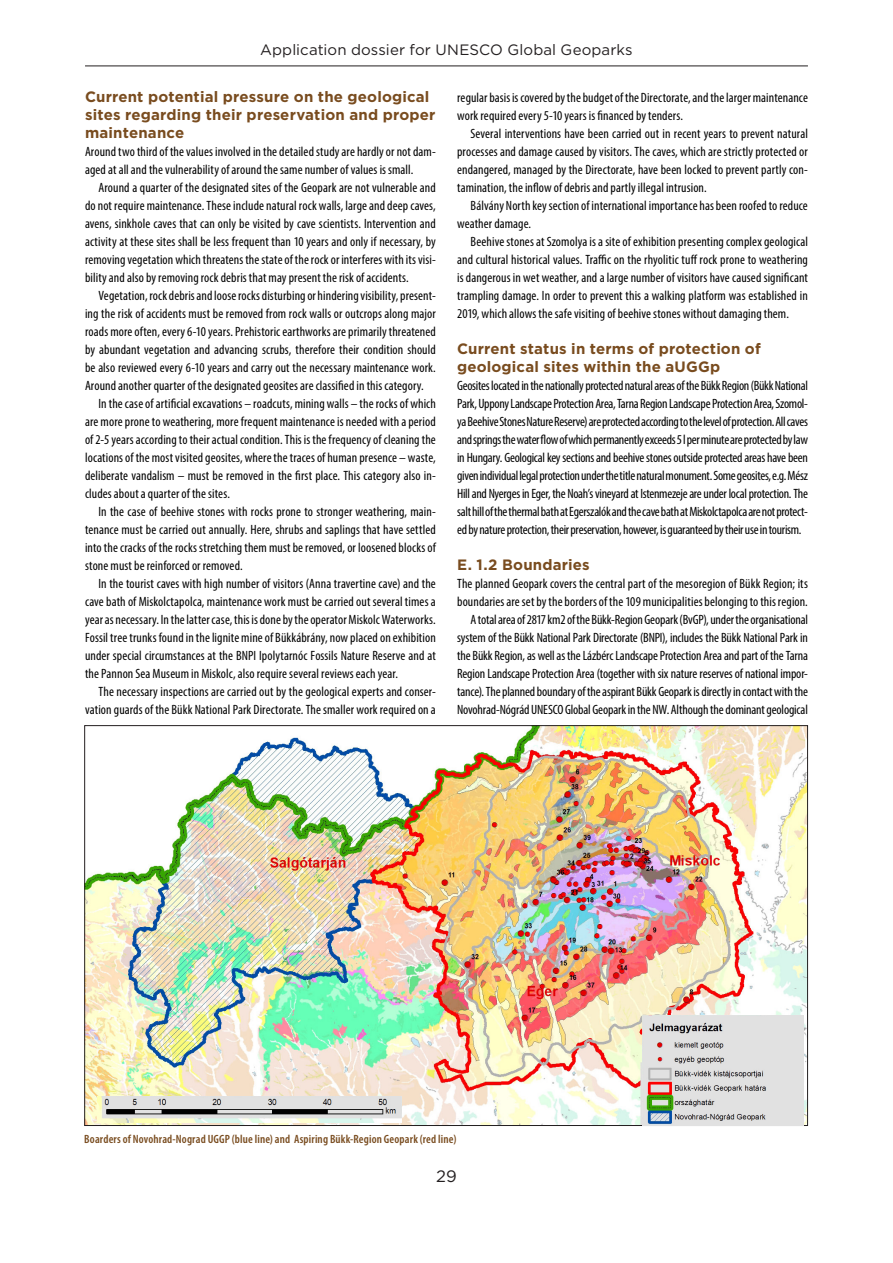
<style>
.page{position:relative;width:893px;height:1263px;background:#fff}
.page>*{position:absolute;margin:0;border:0;box-sizing:border-box;transform-origin:0 0}
.t1{font:16.5px "Gotham";color:#231f20}
.Alcím3{font:700 15px/18px "Gotham";letter-spacing:.01em;color:#794c1f}
.t2{font:15px "Gotham";letter-spacing:.005em;color:#231f20}
.Szöveg_bekezdéssel{font:condensed 13.5px/18px "Myriad Pro";letter-spacing:.005em;color:#000;text-align:justify}
.Szöveg_bekezdés_nélk{font:condensed 13.5px/18px "Myriad Pro";letter-spacing:.005em;color:#000}
.kepfelirat_8{font:600 condensed 12px "Myriad Pro";letter-spacing:.015em;color:#794c1f}
</style>
<div class="page">
<hr style="left:85px;top:66px;width:723px;height:1px;background:#231f20">
<img style="left:86px;top:727px;width:720px;height:397px">
<img style="left:98px;top:1096px;width:304px;height:26px">
<img style="left:642px;top:1015px;width:125px;height:111px">
<div style="left:767px;top:1015px;width:37px;height:111px;background:#e1e1e1"></div>
<p class="t2" style="left:260px;top:40px;width:374px">Application dossier for UNESCO Global Geoparks</p>
<p class="Alcím3" style="left:85px;top:87px;width:352px">Current potential pressure on the geological sites regarding their preservation and proper maintenance</p>
<p class="Szöveg_bekezdés_nélk" style="left:85px;top:142px;width:352px">Around two third of the values involved in the detailed study are hardly or not dam&shy;aged at all and the vulnerability of around the same number of values is small.</p>
<p class="Szöveg_bekezdéssel" style="left:85px;top:178px;width:352px;text-indent:14px">Around a quarter of the designated sites of the Geopark are not vulnerable and do not require maintenance. These include natural rock walls, large and deep caves, avens, sinkhole caves that can only be visited by cave scientists. Intervention and activity at these sites shall be less frequent than 10 years and only if necessary, by removing vegetation which threatens the state of the rock or interferes with its visi&shy;bility and also by removing rock debris that may present the risk of accidents.</p>
<p class="Szöveg_bekezdéssel" style="left:85px;top:286px;width:352px;text-indent:14px">Vegetation, rock debris and loose rocks disturbing or hindering visibility, present&shy;ing the risk of accidents must be removed from rock walls or outcrops along major roads more often, every 6-10 years. Prehistoric earthworks are primarily threatened by abundant vegetation and advancing scrubs, therefore their condition should be also reviewed every 6-10 years and carry out the necessary maintenance work.<br>Around another quarter of the designated geosites are classified in this category.</p>
<p class="Szöveg_bekezdéssel" style="left:85px;top:394px;width:352px;text-indent:14px">In the case of artificial excavations – roadcuts, mining walls – the rocks of which are more prone to weathering, more frequent maintenance is needed with a period of 2-5 years according to their actual condition. This is the frequency of cleaning the locations of the most visited geosites, where the traces of human presence – waste, deliberate vandalism – must be removed in the first place. This category also in&shy;cludes about a quarter of the sites.</p>
<p class="Szöveg_bekezdéssel" style="left:85px;top:502px;width:352px;text-indent:14px">In the case of beehive stones with rocks prone to stronger weathering, main&shy;tenance must be carried out annually. Here, shrubs and saplings that have settled into the cracks of the rocks stretching them must be removed, or loosened blocks of stone must be reinforced or removed.</p>
<p class="Szöveg_bekezdéssel" style="left:85px;top:574px;width:352px;text-indent:14px">In the tourist caves with high number of visitors (Anna travertine cave) and the cave bath of Miskolctapolca, maintenance work must be carried out several times a year as necessary. In the latter case, this is done by the operator Miskolc Waterworks.<br>Fossil tree trunks found in the lignite mine of Bükkábrány, now placed on exhibition under special circumstances at the BNPI Ipolytarnóc Fossils Nature Reserve and at the Pannon Sea Museum in Miskolc, also require several reviews each year.</p>
<p class="Szöveg_bekezdéssel" style="left:85px;top:682px;width:352px;text-align:right">The necessary inspections are carried out by the geological experts and conser&shy;vation guards of the Bükk National Park Directorate. The smaller work required on a</p>
<p class="Szöveg_bekezdéssel" style="left:457px;top:88px;width:352px">regular basis is covered by the budget of the Directorate, and the larger maintenance work required every 5-10 years is financed by tenders.</p>
<p class="Szöveg_bekezdéssel" style="left:457px;top:124px;width:352px;text-indent:14px">Several interventions have been carried out in recent years to prevent natural processes and damage caused by visitors. The caves, which are strictly protected or endangered, managed by the Directorate, have been locked to prevent partly con&shy;tamination, the inflow of debris and partly illegal intrusion.</p>
<p class="Szöveg_bekezdéssel" style="left:457px;top:196px;width:352px;text-indent:14px">Bálvány North key section of international importance has been roofed to reduce weather damage.</p>
<p class="Szöveg_bekezdéssel" style="left:457px;top:232px;width:352px;text-indent:14px">Beehive stones at Szomolya is a site of exhibition presenting complex geological and cultural historical values. Traffic on the rhyolitic tuff rock prone to weathering is dangerous in wet weather, and a large number of visitors have caused significant trampling damage. In order to prevent this a walking platform was established in 2019, which allows the safe visiting of beehive stones without damaging them.</p>
<p class="Alcím3" style="left:457px;top:339px;width:305px">Current status in terms of protection of geological sites within the aUGGp</p>
<p class="Szöveg_bekezdés_nélk" style="left:457px;top:376px;width:352px;text-align:justify">Geosites located in the nationally protected natural areas of the Bükk Region (Bükk National Park, Uppony Landscape Protection Area, Tarna Region Landscape Protection Area, Szomol&shy;ya Beehive Stones Nature Reserve) are protected according to the level of protection. All caves and springs the water flow of which permanently exceeds 5 l per minute are protected by law in Hungary. Geological key sections and beehive stones outside protected areas have been given individual legal protection under the title natural monument. Some geosites, e.g. Mész Hill and Nyerges in Eger, the Noah’s vineyard at Istenmezeje are under local protection. The salt hill of the thermal bath at Egerszalók and the cave bath at Miskolctapolca are not protect&shy;ed by nature protection, their preservation, however, is guaranteed by their use in tourism.</p>
<p class="Alcím3" style="left:457px;top:555px;width:134px">E. 1.2 Boundaries</p>
<p class="Szöveg_bekezdés_nélk" style="left:457px;top:574px;width:352px">The planned Geopark covers the central part of the mesoregion of Bükk Region; its boundaries are set by the borders of the 109 municipalities belonging to this region.</p>
<p class="Szöveg_bekezdéssel" style="left:457px;top:610px;width:352px;text-indent:14px">A total area of 2817 km2 of the Bükk-Region Geopark (BvGP), under the organisational system of the Bükk National Park Directorate (BNPI), includes the Bükk National Park in the Bükk Region, as well as the Lázbérc Landscape Protection Area and part of the Tarna Region Landscape Protection Area (together with six nature reserves of national impor&shy;tance). The planned boundary of the aspirant Bükk Geopark is directly in contact with the Novohrad-Nógrád UNESCO Global Geopark in the NW. Although the dominant geological</p>
<p class="kepfelirat_8" style="left:84px;top:1133px;width:374px">Boarders of Novohrad-Nograd UGGP (blue line) and Aspiring Bükk-Region Geopark (red line)</p>
<p class="t1" style="left:436px;top:1166px;width:22px">29</p>
</div>
